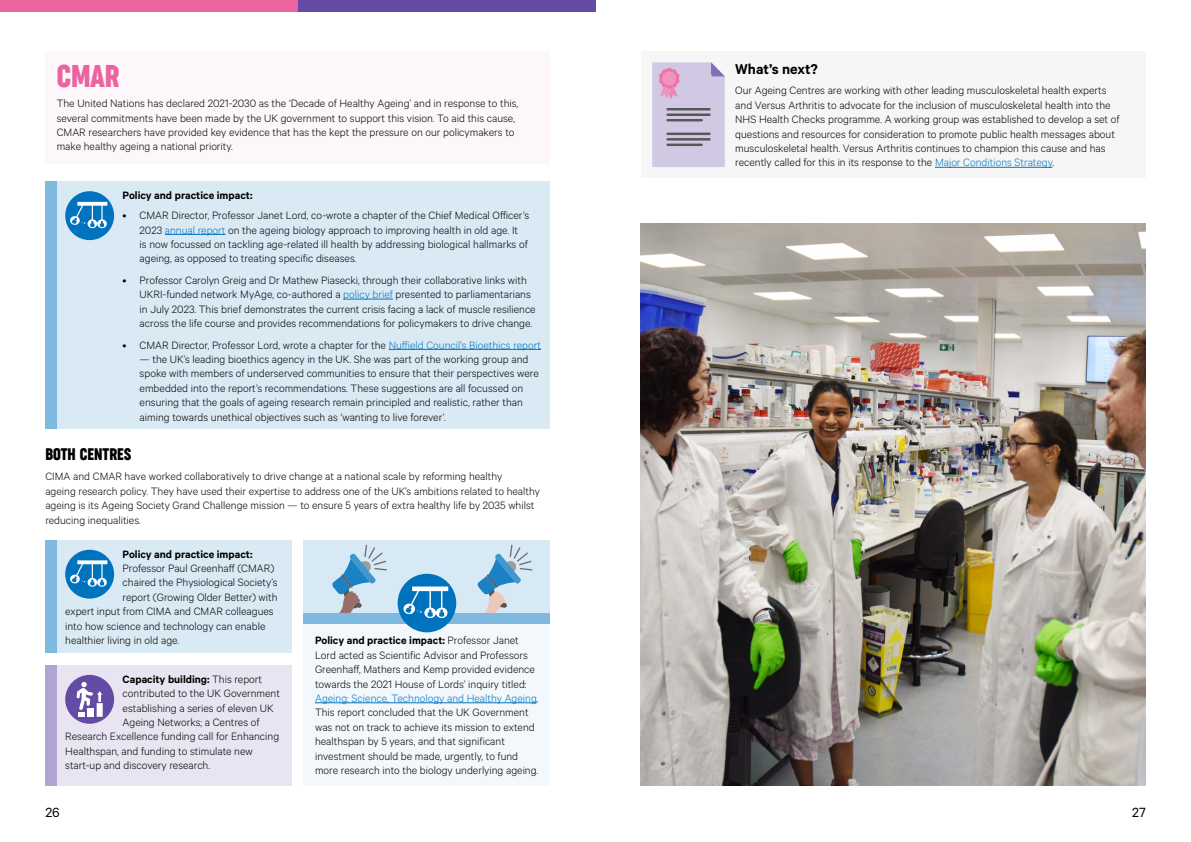
<style>
.page{position:relative;width:1191px;height:842px;background:#fff}
.page>*{position:absolute;margin:0;border:0;box-sizing:border-box;transform-origin:0 0}
.Subheader{font:30px "Versus Arthritis Display";color:#eb64a0}
.Subheader-2{font:16px "Versus Arthritis Display";color:#000}
.Subheader-3{font:600 16px "Calibre";color:#000}
.t1{font:15px "Calibre";color:#000}
.Body_copy{font:300 12px/14.4px "Calibre";color:#000}
.Body_copy-2{font:600 12px "Calibre";color:#000}
.s1{color:#0073be}
.s2{font-weight:300}
.s3{font-weight:600}
</style>
<div class="page">
<div style="left:304px;top:624px;width:246px;height:161px;background:#f2f8fc"></div>
<hr style="left:315px;top:703px;width:222px;height:1px;background:#0073be">
<div style="left:304px;top:613px;width:246px;height:11px;background:#80b9df"></div>
<div style="left:304px;top:540px;width:246px;height:73px;background:#d6e9f5"></div>
<svg style="left:332px;top:544px;width:55px;height:69px"></svg>
<div style="left:397px;top:574px;width:59px;height:58px;background:#0073be;border-radius:50%"></div>
<svg style="left:403px;top:544px;width:130px;height:74px"></svg>
<img style="left:641px;top:223px;width:504px;height:562px">
<div style="left:45px;top:51px;width:505px;height:112px;background:#fef7fa"></div>
<div style="left:57px;top:182px;width:493px;height:247px;background:#d9eaf5"></div>
<hr style="left:165px;top:234px;width:60px;height:1px;background:#0073be">
<hr style="left:343px;top:299px;width:50px;height:1px;background:#0073be">
<hr style="left:389px;top:349px;width:152px;height:1px;background:#0073be">
<div style="left:45px;top:182px;width:12px;height:247px;background:#80b9df"></div>
<div style="left:65px;top:191px;width:49px;height:49px;background:#0073be;border-radius:50%"></div>
<svg style="left:70px;top:202px;width:37px;height:26px"></svg>
<div style="left:0;top:0;width:298px;height:11px;background:#eb64a0"></div>
<div style="left:298px;top:0;width:297px;height:11px;background:#644ba5"></div>
<div style="left:57px;top:540px;width:235px;height:112px;background:#d9eaf5"></div>
<div style="left:45px;top:540px;width:12px;height:112px;background:#80b9df"></div>
<div style="left:65px;top:550px;width:49px;height:49px;background:#0073be;border-radius:50%"></div>
<svg style="left:70px;top:560px;width:37px;height:27px"></svg>
<div style="left:57px;top:665px;width:235px;height:120px;background:#e8e4f1"></div>
<div style="left:45px;top:665px;width:12px;height:120px;background:#b1a5d2"></div>
<div style="left:65px;top:675px;width:49px;height:49px;background:#644ba5;border-radius:50%"></div>
<svg style="left:77px;top:682px;width:26px;height:35px"></svg>
<div style="left:641px;top:51px;width:504px;height:127px;background:#f6f6f6"></div>
<hr style="left:935px;top:167px;width:117px;height:1px;background:#0073be">
<svg style="left:652px;top:62px;width:73px;height:105px"></svg>
<div style="left:662px;top:72px;width:14px;height:13px;background:#f193bc;border-radius:50%"></div>
<p class="Subheader" style="left:57px;top:59px;width:64px">CMAR</p>
<p class="Body_copy" style="left:57px;top:96px;width:463px">The United Nations has declared 2021-2030 as the ‘Decade of Healthy Ageing’ and in response to this, several commitments have been made by the UK government to support this vision. To aid this cause, CMAR researchers have provided key evidence that has the kept the pressure on our policymakers to make healthy ageing a national priority.</p>
<p class="Body_copy-2" style="left:123px;top:188px;width:131px">Policy and practice impact:</p>
<p class="Body_copy" style="left:140px;top:208px;width:391px;text-indent:-17px">• CMAR Director, Professor Janet Lord, co-wrote a chapter of the Chief Medical Officer’s 2023 <span class="s1">annual report</span> on the ageing biology approach to improving health in old age. It<br>is now focussed on tackling age-related ill health by addressing biological hallmarks of ageing, as opposed to treating specific diseases.</p>
<p class="Body_copy" style="left:140px;top:272px;width:397px;text-indent:-17px">• Professor Carolyn Greig and Dr Mathew Piasecki, through their collaborative links with UKRI-funded network MyAge, co-authored a <span class="s1">policy brief</span> presented to parliamentarians in July 2023. This brief demonstrates the current crisis facing a lack of muscle resilience across the life course and provides recommendations for policymakers to drive change.</p>
<p class="Body_copy" style="left:123px;top:337px;width:420px">• CMAR Director, Professor Lord, wrote a chapter for the <span class="s1">Nuffield Council’s Bioethics report</span></p>
<p class="Body_copy" style="left:140px;top:351px;width:400px">— the UK’s leading bioethics agency in the UK. She was part of the working group and spoke with members of underserved communities to ensure that their perspectives were embedded into the report’s recommendations. These suggestions are all focussed on ensuring that the goals of ageing research remain principled and realistic, rather than aiming towards unethical objectives such as ‘wanting to live forever’.</p>
<p class="Subheader-2" style="left:45px;top:445px;width:88px">BOTH CENTRES</p>
<p class="Body_copy" style="left:45px;top:469px;width:496px">CIMA and CMAR have worked collaboratively to drive change at a national scale by reforming healthy<br>ageing research policy. They have used their expertise to address one of the UK’s ambitions related to healthy ageing is its Ageing Society Grand Challenge mission — to ensure 5 years of extra healthy life by 2035 whilst reducing inequalities.</p>
<p class="Body_copy-2" style="left:123px;top:547px;width:131px">Policy and practice impact:</p>
<p class="Body_copy" style="left:123px;top:560px;width:153px">Professor Paul Greenhaff (CMAR)</p>
<p class="Body_copy" style="left:123px;top:575px;width:156px">chaired the Physiological Society’s</p>
<p class="Body_copy" style="left:123px;top:589px;width:156px">report (Growing Older Better) with</p>
<p class="Body_copy" style="left:65px;top:604px;width:210px">expert input from CIMA and CMAR colleagues</p>
<p class="Body_copy" style="left:65px;top:618px;width:202px">into how science and technology can enable</p>
<p class="Body_copy" style="left:65px;top:632px;width:116px">healthier living in old age.</p>
<p class="Body_copy-2" style="left:123px;top:672px;width:141px">Capacity building: <span class="s2">This report</span></p>
<p class="Body_copy" style="left:123px;top:686px;width:159px">contributed to the UK Government</p>
<p class="Body_copy" style="left:123px;top:700px;width:153px">establishing a series of eleven UK</p>
<p class="Body_copy" style="left:123px;top:714px;width:138px">Ageing Networks; a Centres of</p>
<p class="Body_copy" style="left:65px;top:729px;width:215px">Research Excellence funding call for Enhancing</p>
<p class="Body_copy" style="left:65px;top:743px;width:189px">Healthspan, and funding to stimulate new</p>
<p class="Body_copy" style="left:65px;top:758px;width:146px">start-up and discovery research.</p>
<p class="Body_copy" style="left:315px;top:633px;width:225px"><span class="s3">Policy and practice impact:</span> Professor Janet Lord acted as Scientific Advisor and Professors Greenhaff, Mathers and Kemp provided evidence towards the 2021 House of Lords’ inquiry titled:<br><span class="s1">Ageing: Science, Technology and Healthy Ageing</span>.<br>This report concluded that the UK Government was not on track to achieve its mission to extend healthspan by 5 years, and that significant investment should be made, urgently, to fund more research into the biology underlying ageing.</p>
<p class="Subheader-3" style="left:735px;top:60px;width:84px">What’s next?</p>
<p class="Body_copy" style="left:735px;top:83px;width:386px">Our Ageing Centres are working with other leading musculoskeletal health experts and Versus Arthritis to advocate for the inclusion of musculoskeletal health into the NHS Health Checks programme. A working group was established to develop a set of questions and resources for consideration to promote public health messages about musculoskeletal health. Versus Arthritis continues to champion this cause and has recently called for this in its response to the <span class="s1">Major Conditions Strategy</span>.</p>
<p class="t1" style="left:45px;top:803px;width:16px">26</p>
<p class="t1" style="left:1132px;top:803px;width:15px">27</p>
</div>
